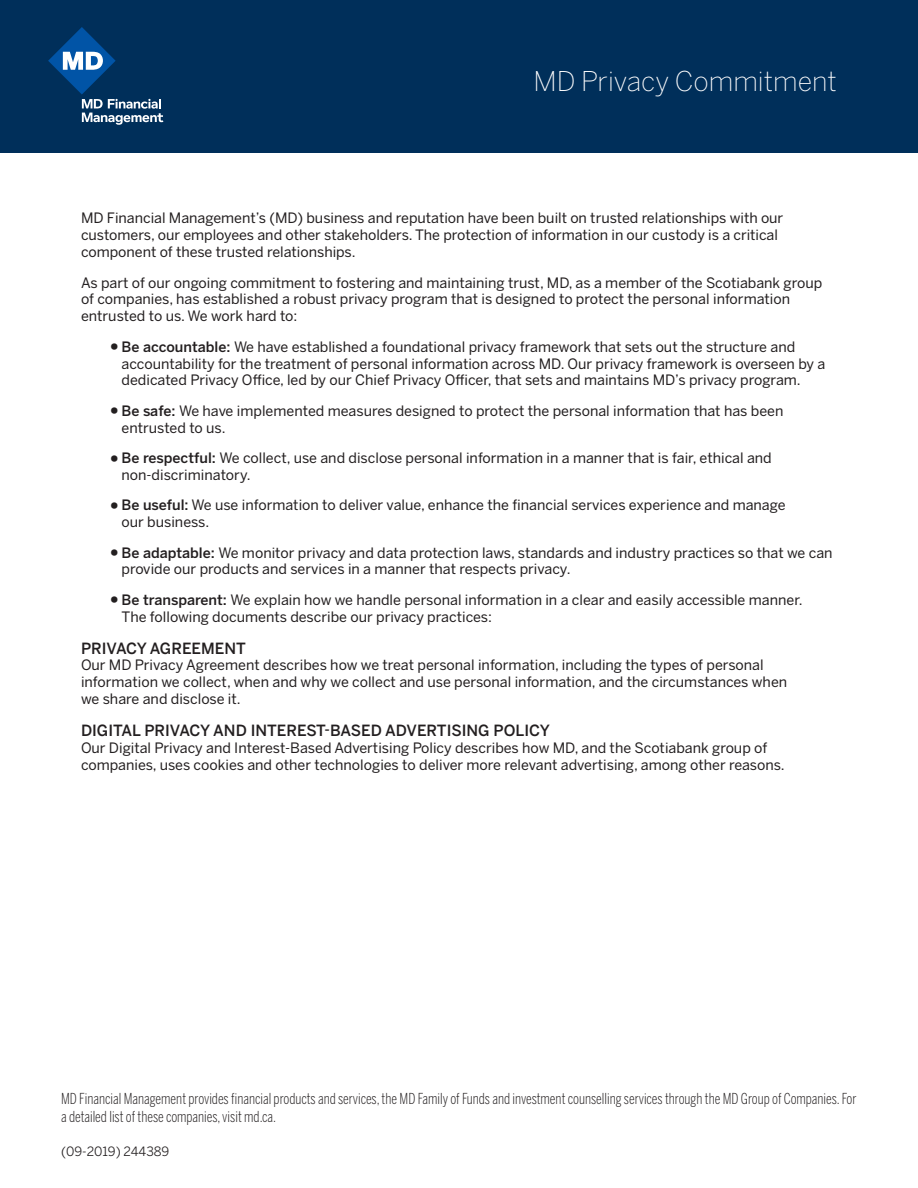
<style>
.page{position:relative;width:918px;height:1188px;background:#fff}
.page>*{position:absolute;margin:0;border:0;box-sizing:border-box;transform-origin:0 0}
.t1{font:200 27px "Benton Sans";color:#fff}
.Subhead_2{font:500 15.3px "Benton Sans";color:#231f20}
.Disclaimer{font:300 15px/18px "Benton Sans Compressed";color:#231f20}
.Body{font:14.25px/16.8px "Benton Sans";color:#231f20}
.Body-2{font:12.75px "Benton Sans";color:#231f20}
.s1{font-size:27px}
.s2{font-weight:500}
</style>
<div class="page">
<div style="left:0;top:0;width:918px;height:152px;background:#002f5a"></div>
<svg style="left:48px;top:27px;width:115px;height:98px"></svg>
<p class="t1" style="left:533px;top:65px;width:305px">MD Privacy Commitment</p>
<p class="Body" style="left:81px;top:210px;width:704px">MD Financial Management’s (MD) business and reputation have been built on trusted relationships with our customers, our employees and other stakeholders. The protection of information in our custody is a critical component of these trusted relationships.</p>
<p class="Body" style="left:81px;top:274px;width:743px">As part of our ongoing commitment to fostering and maintaining trust, MD, as a member of the Scotiabank group of companies, has established a robust privacy program that is designed to protect the personal information entrusted to us. We work hard to:</p>
<p class="Body" style="left:122px;top:338px;width:705px;text-indent:-14px"><span class="s1">•</span><span class="s2">Be accountable:</span> We have established a foundational privacy framework that sets out the structure and accountability for the treatment of personal information across MD. Our privacy framework is overseen by a dedicated Privacy Office, led by our Chief Privacy Officer, that sets and maintains MD’s privacy program.</p>
<p class="Body" style="left:122px;top:402px;width:664px;text-indent:-14px"><span class="s1">•</span><span class="s2">Be safe:</span> We have implemented measures designed to protect the personal information that has been entrusted to us.</p>
<p class="Body" style="left:122px;top:450px;width:652px;text-indent:-14px"><span class="s1">•</span><span class="s2">Be respectful:</span> We collect, use and disclose personal information in a manner that is fair, ethical and non‑discriminatory.</p>
<p class="Body" style="left:122px;top:497px;width:666px;text-indent:-14px"><span class="s1">•</span><span class="s2">Be useful:</span> We use information to deliver value, enhance the financial services experience and manage our business.</p>
<p class="Body" style="left:122px;top:544px;width:713px;text-indent:-14px"><span class="s1">•</span><span class="s2">Be adaptable:</span> We monitor privacy and data protection laws, standards and industry practices so that we can provide our products and services in a manner that respects privacy.</p>
<p class="Body" style="left:122px;top:591px;width:683px;text-indent:-14px"><span class="s1">•</span><span class="s2">Be transparent:</span> We explain how we handle personal information in a clear and easily accessible manner.<br>The following documents describe our privacy practices:</p>
<p class="Subhead_2" style="left:81px;top:639px;width:166px">PRIVACY AGREEMENT</p>
<p class="Body" style="left:81px;top:657px;width:708px">Our MD Privacy Agreement describes how we treat personal information, including the types of personal information we collect, when and why we collect and use personal information, and the circumstances when we share and disclose it.</p>
<p class="Subhead_2" style="left:81px;top:721px;width:471px">DIGITAL PRIVACY AND INTEREST-BASED ADVERTISING POLICY</p>
<p class="Body" style="left:81px;top:739px;width:705px">Our Digital Privacy and Interest-Based Advertising Policy describes how MD, and the Scotiabank group of companies, uses cookies and other technologies to deliver more relevant advertising, among other reasons.</p>
<p class="Disclaimer" style="left:61px;top:1089px;width:797px">MD Financial Management provides financial products and services, the MD Family of Funds and investment counselling services through the MD Group of Companies. For a detailed list of these companies, visit md.ca.</p>
<p class="Body-2" style="left:61px;top:1144px;width:110px">(09-2019) 244389</p>
</div>
